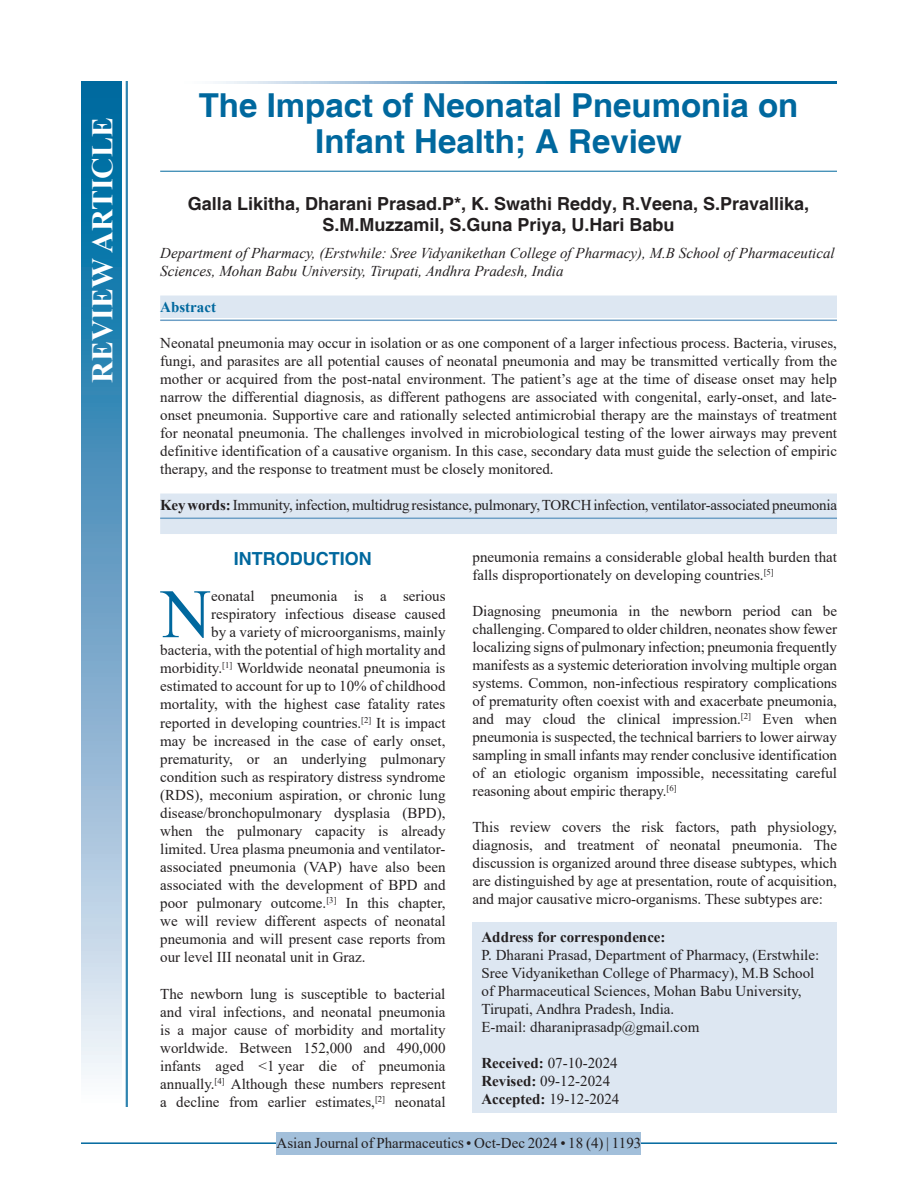
<style>
.page{position:relative;width:918px;height:1188px;background:#fff}
.page>*{position:absolute;margin:0;border:0;box-sizing:border-box;transform-origin:0 0}
.DROP_CAP_TX{font:69.3px "Times New Roman";color:#00689e}
.AT{font:700 33px/36px "Helvetica";color:#00689e;text-align:center}
.AH{font:700 30px "Times New Roman";color:#fff}
.AU{font:700 18px/21px "Helvetica";color:#231f20;text-align:center}
.t1{font:700 18px "Helvetica";color:#00689e}
.TX{font:15px/18px "Times New Roman";color:#231f20;text-align:justify}
.DROP_CAP_TX-2{font:15px "Times New Roman";color:#231f20}
.ABS{font:15px/18px "Times New Roman";color:#231f20;text-align:justify}
.TX_No_After_Space{font:15px/18px "Times New Roman";color:#231f20;text-align:justify}
.ADD{font:15px/18px "Times New Roman";color:#231f20}
.AFF{font:italic 15px/18px "Times New Roman";color:#231f20}
.KWD_2_L{font:15px "Times New Roman";letter-spacing:-.015em;color:#231f20}
.HIS{font:15px/18px "Times New Roman";color:#231f20}
.RF{font:15px "Times New Roman";color:#231f20}
.ABSH{font:700 15px "Times New Roman";color:#00689e}
.s1{font-weight:700}
</style>
<div class="page">
<hr style="left:81px;top:1142px;width:756px;height:2px;background:#00689e">
<div style="left:277px;top:1132px;width:364px;height:22px;background:#a2bfda"></div>
<hr style="left:160px;top:171px;width:677px;height:1px;background:#00689e">
<div style="left:160px;top:296px;width:677px;height:22px;background:#dde7f2"></div>
<hr style="left:160px;top:320px;width:677px;height:1px;background:#6d9fc6">
<div style="left:160px;top:494px;width:677px;height:40px;background:#dde7f2"></div>
<hr style="left:160px;top:518px;width:677px;height:1px;background:#6d9fc6">
<div style="left:472px;top:922px;width:365px;height:191px;background:#dde7f2"></div>
<svg style="left:215px;top:81px;width:622px;height:3px;background:#4d94bc"></svg>
<div style="left:81px;top:81px;width:41px;height:1026px;background:linear-gradient(to bottom,#005e9a,#f6f0f9)"></div>
<hr style="left:127px;top:81px;width:1px;height:1026px;background:#00689e">
<hr style="left:126px;top:81px;width:1px;height:1026px;background:#00689e">
<p class="AH" style="left:81px;top:383px;width:267px;rotate:-90deg">REVIEW ARTICLE</p>
<p class="AT" style="left:199px;top:89px;width:601px">The Impact of Neonatal Pneumonia on<br>Infant Health; A Review</p>
<p class="AU" style="left:188px;top:194px;width:623px">Galla Likitha, Dharani Prasad.P*, K. Swathi Reddy, R.Veena, S.Pravallika,<br>S.M.Muzzamil, S.Guna Priya, U.Hari Babu</p>
<p class="AFF" style="left:160px;top:244px;width:676px">Department of Pharmacy, (Erstwhile: Sree Vidyanikethan College of Pharmacy), M.B School of Pharmaceutical<br>Sciences, Mohan Babu University, Tirupati, Andhra Pradesh, India</p>
<p class="ABSH" style="left:160px;top:296px;width:57px">Abstract</p>
<p class="ABS" style="left:160px;top:334px;width:678px">Neonatal pneumonia may occur in isolation or as one component of a larger infectious process. Bacteria, viruses, fungi, and parasites are all potential causes of neonatal pneumonia and may be transmitted vertically from the mother or acquired from the post-natal environment. The patient’s age at the time of disease onset may help narrow the differential diagnosis, as different pathogens are associated with congenital, early-onset, and late&shy;onset pneumonia. Supportive care and rationally selected antimicrobial therapy are the mainstays of treatment for neonatal pneumonia. The challenges involved in microbiological testing of the lower airways may prevent definitive identification of a causative organism. In this case, secondary data must guide the selection of empiric therapy, and the response to treatment must be closely monitored.</p>
<p class="KWD_2_L" style="left:160px;top:494px;width:678px"><span class="s1">Key words:</span> Immunity, infection, multidrug resistance, pulmonary, TORCH infection, ventilator-associated pneumonia</p>
<h1 class="t1" style="left:234px;top:548px;width:139px">INTRODUCTION</h1>
<p class="DROP_CAP_TX" style="left:161px;top:565px;width:52px">N</p>
<p class="DROP_CAP_TX-2" style="left:211px;top:586px;width:236px">eonatal pneumonia is a serious</p>
<p class="DROP_CAP_TX-2" style="left:211px;top:604px;width:236px">respiratory infectious disease caused</p>
<p class="DROP_CAP_TX-2" style="left:211px;top:622px;width:236px">by a variety of microorganisms, mainly</p>
<p class="DROP_CAP_TX-2" style="left:160px;top:640px;width:287px">bacteria, with the potential of high mortality and</p>
<p class="DROP_CAP_TX-2" style="left:160px;top:658px;width:287px">morbidity.<sup>[1]</sup> Worldwide neonatal pneumonia is</p>
<p class="DROP_CAP_TX-2" style="left:160px;top:676px;width:287px">estimated to account for up to 10% of childhood</p>
<p class="DROP_CAP_TX-2" style="left:160px;top:694px;width:287px">mortality, with the highest case fatality rates</p>
<p class="DROP_CAP_TX-2" style="left:160px;top:712px;width:287px">reported in developing countries.<sup>[2]</sup> It is impact</p>
<p class="DROP_CAP_TX-2" style="left:160px;top:730px;width:287px">may be increased in the case of early onset,</p>
<p class="DROP_CAP_TX-2" style="left:160px;top:748px;width:287px">prematurity, or an underlying pulmonary</p>
<p class="DROP_CAP_TX-2" style="left:160px;top:766px;width:287px">condition such as respiratory distress syndrome</p>
<p class="DROP_CAP_TX-2" style="left:160px;top:784px;width:287px">(RDS), meconium aspiration, or chronic lung</p>
<p class="DROP_CAP_TX-2" style="left:160px;top:802px;width:287px">disease/bronchopulmonary dysplasia (BPD),</p>
<p class="DROP_CAP_TX-2" style="left:160px;top:820px;width:287px">when the pulmonary capacity is already</p>
<p class="DROP_CAP_TX-2" style="left:160px;top:838px;width:287px">limited. Urea plasma pneumonia and ventilator-</p>
<p class="DROP_CAP_TX-2" style="left:160px;top:857px;width:287px">associated pneumonia (VAP) have also been</p>
<p class="DROP_CAP_TX-2" style="left:160px;top:875px;width:287px">associated with the development of BPD and</p>
<p class="DROP_CAP_TX-2" style="left:160px;top:893px;width:287px">poor pulmonary outcome.<sup>[3]</sup> In this chapter,</p>
<p class="DROP_CAP_TX-2" style="left:160px;top:911px;width:287px">we will review different aspects of neonatal</p>
<p class="DROP_CAP_TX-2" style="left:160px;top:929px;width:287px">pneumonia and will present case reports from</p>
<p class="DROP_CAP_TX-2" style="left:160px;top:947px;width:207px">our level III neonatal unit in Graz.</p>
<p class="TX" style="left:160px;top:984px;width:287px">The newborn lung is susceptible to bacterial and viral infections, and neonatal pneumonia is a major cause of morbidity and mortality worldwide. Between 152,000 and 490,000 infants aged &lt;1 year die of pneumonia annually.<sup>[4]</sup> Although these numbers represent a decline from earlier estimates,<sup>[2]</sup> neonatal</p>
<p class="TX" style="left:472px;top:548px;width:366px">pneumonia remains a considerable global health burden that falls disproportionately on developing countries.<sup>[5]</sup></p>
<p class="TX" style="left:472px;top:602px;width:366px">Diagnosing pneumonia in the newborn period can be challenging. Compared to older children, neonates show fewer localizing signs of pulmonary infection; pneumonia frequently manifests as a systemic deterioration involving multiple organ systems. Common, non-infectious respiratory complications of prematurity often coexist with and exacerbate pneumonia, and may cloud the clinical impression.<sup>[2]</sup> Even when pneumonia is suspected, the technical barriers to lower airway sampling in small infants may render conclusive identification of an etiologic organism impossible, necessitating careful reasoning about empiric therapy.<sup>[6]</sup></p>
<p class="TX_No_After_Space" style="left:472px;top:818px;width:366px">This review covers the risk factors, path physiology, diagnosis, and treatment of neonatal pneumonia. The discussion is organized around three disease subtypes, which are distinguished by age at presentation, route of acquisition, and major causative micro-organisms. These subtypes are:</p>
<p class="ADD" style="left:482px;top:927px;width:339px"><span class="s1">Address for correspondence:<br></span>P. Dharani Prasad, Department of Pharmacy, (Erstwhile:<br>Sree Vidyanikethan College of Pharmacy), M.B School of Pharmaceutical Sciences, Mohan Babu University, Tirupati, Andhra Pradesh, India.<br>E-mail: dharaniprasadp@gmail.com</p>
<p class="HIS" style="left:482px;top:1053px;width:139px"><span class="s1">Received:</span> 07-10-2024<br><span class="s1">Revised:</span> 09-12-2024<br><span class="s1">Accepted:</span> 19-12-2024</p>
<p class="RF" style="left:277px;top:1133px;width:366px">Asian Journal of Pharmaceutics • Oct-Dec 2024 • 18 (4) | 1193</p>
</div>
